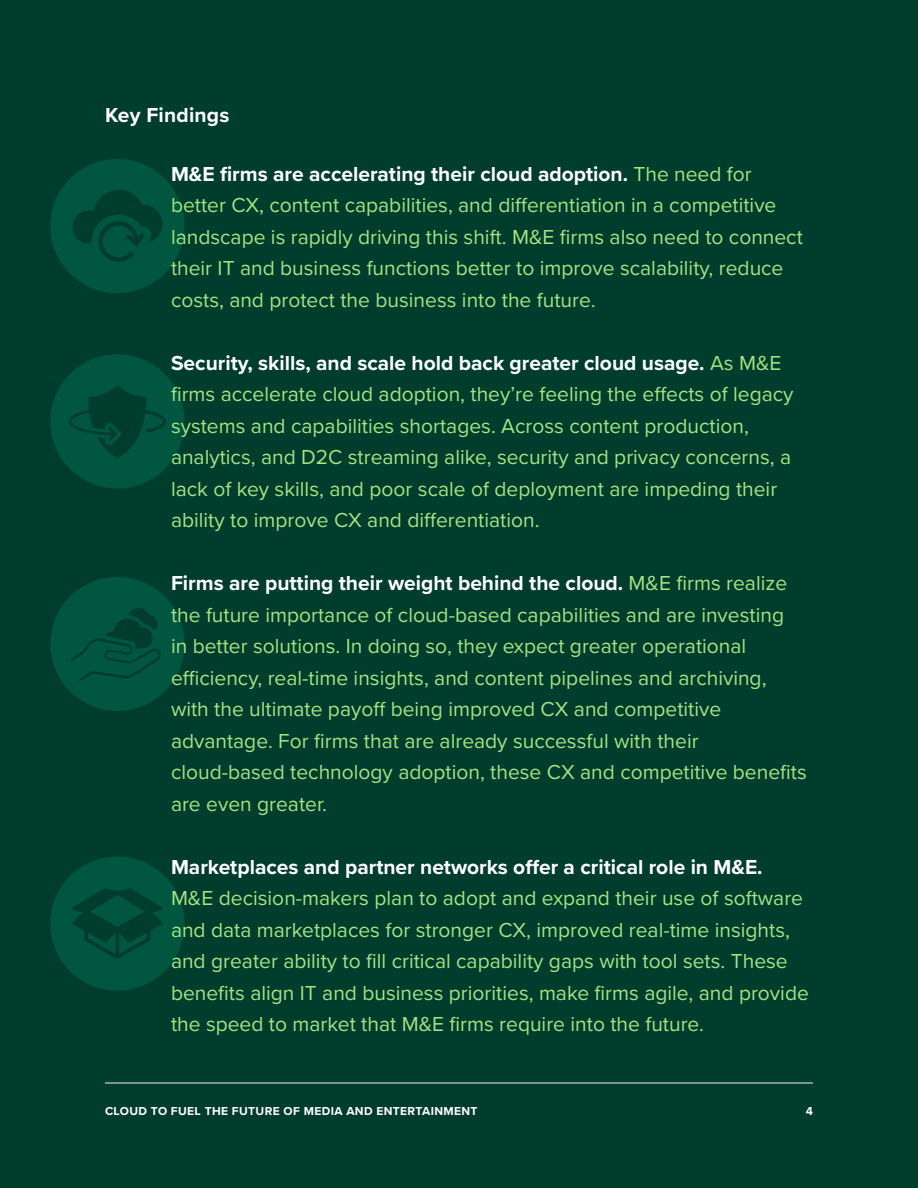
<style>
.page{position:relative;width:918px;height:1188px;background:#003d2d}
.page>*{position:absolute;margin:0;border:0;box-sizing:border-box;transform-origin:0 0}
.t1{font:21px/31.5px "Proxima Nova";color:#a6e483}
.t2{font:700 21px "Proxima Nova";color:#fff}
.t3{font:700 12px "Proxima Nova";letter-spacing:.03em;color:#fff}
.s1{font-weight:700;color:#fff}
</style>
<div class="page">
<div style="left:50px;top:159px;width:134px;height:134px;background:#00563f;border-radius:50%"></div>
<div style="left:50px;top:354px;width:134px;height:135px;background:#00563f;border-radius:50%"></div>
<svg style="left:69px;top:385px;width:97px;height:73px"></svg>
<div style="left:50px;top:577px;width:134px;height:134px;background:#00563f;border-radius:50%"></div>
<div style="left:50px;top:857px;width:134px;height:134px;background:#00563f;border-radius:50%"></div>
<svg style="left:72px;top:190px;width:90px;height:72px"></svg>
<svg style="left:71px;top:608px;width:90px;height:73px"></svg>
<svg style="left:72px;top:888px;width:90px;height:71px"></svg>
<hr style="left:105px;top:1083px;width:708px;height:1px;background:#f2f2f2">
<p class="t2" style="left:105px;top:99px;width:126px">Key Findings</p>
<p class="t1" style="left:171px;top:157px;width:633px"><span class="s1">M&amp;E firms are accelerating their cloud adoption.</span> The need for better CX, content capabilities, and differentiation in a competitive landscape is rapidly driving this shift. M&amp;E firms also need to connect their IT and business functions better to improve scalability, reduce costs, and protect the business into the future.</p>
<p class="t1" style="left:171px;top:346px;width:624px"><span class="s1">Security, skills, and scale hold back greater cloud usage.</span> As M&amp;E firms accelerate cloud adoption, they’re feeling the effects of legacy systems and capabilities shortages. Across content production, analytics, and D2C streaming alike, security and privacy concerns, a lack of key skills, and poor scale of deployment are impeding their ability to improve CX and differentiation.</p>
<p class="t1" style="left:171px;top:566px;width:637px"><span class="s1">Firms are putting their weight behind the cloud.</span> M&amp;E firms realize the future importance of cloud-based capabilities and are investing<br>in better solutions. In doing so, they expect greater operational efficiency, real-time insights, and content pipelines and archiving, with the ultimate payoff being improved CX and competitive advantage. For firms that are already successful with their cloud‑based technology adoption, these CX and competitive benefits are even greater.</p>
<p class="t2" style="left:171px;top:851px;width:593px">Marketplaces and partner networks offer a critical role in M&amp;E.</p>
<p class="t1" style="left:171px;top:881px;width:639px">M&amp;E decision-makers plan to adopt and expand their use of software and data marketplaces for stronger CX, improved real-time insights, and greater ability to fill critical capability gaps with tool sets. These benefits align IT and business priorities, make firms agile, and provide the speed to market that M&amp;E firms require into the future.</p>
<p class="t3" style="left:105px;top:1102px;width:374px">CLOUD TO FUEL THE FUTURE OF MEDIA AND ENTERTAINMENT</p>
<p class="t3" style="left:806px;top:1102px;width:9px">4</p>
</div>
